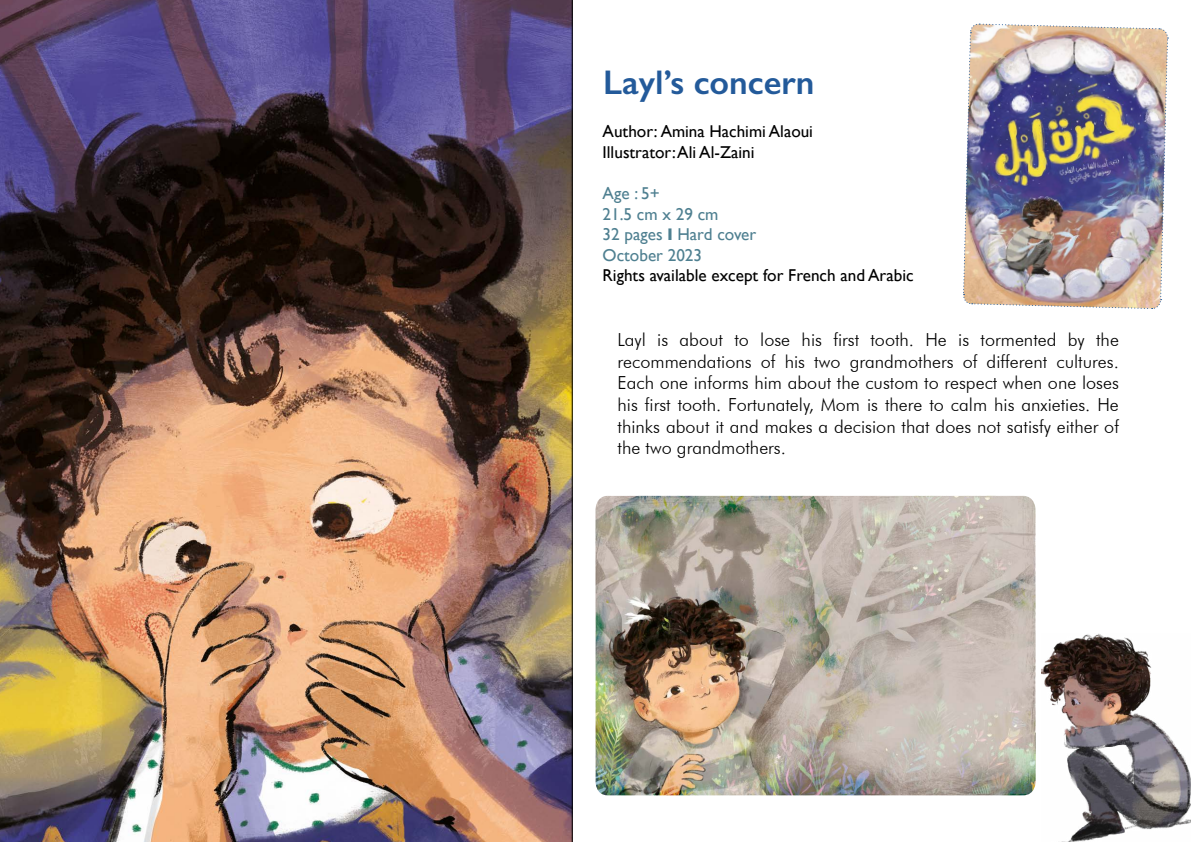
<style>
.page{position:relative;width:1191px;height:842px;background:#fff}
.page>*{position:absolute;margin:0;border:0;box-sizing:border-box;transform-origin:0 0}
.t1{font:600 34.4px "Gill Sans";color:#235a9a}
.t2{font:300 18px/21.6px "Futura BT";color:#000}
.t3{font:17.2px "Gill Sans";color:#000}
.t4{font:17.2px/20.6px "Gill Sans";color:#4e7f90}
.t5{font:17px "Gill Sans";color:#000}
.s1{font-size:17.2px}
.s2{font-weight:700}
</style>
<div class="page">
<img style="left:963px;top:23px;width:205px;height:286px">
<img style="left:0;top:0;width:573px;height:842px">
<img style="left:595px;top:496px;width:440px;height:299px">
<img style="left:1041px;top:634px;width:150px;height:208px">
<h1 class="t1" style="left:603px;top:62px;width:213px">Layl s’ concern</h1>
<p class="t5" style="left:602px;top:121px;width:212px"><span class="s1">Author:</span> Amina Hachimi Alaoui</p>
<p class="t3" style="left:602px;top:142px;width:153px">Illustrator:Ali Al-Zaini</p>
<p class="t4" style="left:602px;top:183px;width:155px">Age : 5+<br>21.5 cm x 29 cm<br>32 pages <span class="s2">l</span> Hard cover<br>October 2023</p>
<p class="t3" style="left:602px;top:265px;width:312px">Rights available except for French and Arabic</p>
<p class="t2" style="left:617px;top:329px;width:30px">Layl</p>
<p class="t2" style="left:657px;top:329px;width:13px">is</p>
<p class="t2" style="left:679px;top:329px;width:45px">about</p>
<p class="t2" style="left:734px;top:329px;width:16px">to</p>
<p class="t2" style="left:760px;top:329px;width:32px">lose</p>
<p class="t2" style="left:801px;top:329px;width:22px">his</p>
<p class="t2" style="left:833px;top:329px;width:27px">first</p>
<p class="t2" style="left:870px;top:329px;width:45px">tooth.</p>
<p class="t2" style="left:925px;top:329px;width:23px">He</p>
<p class="t2" style="left:958px;top:329px;width:13px">is</p>
<p class="t2" style="left:980px;top:329px;width:77px">tormented</p>
<p class="t2" style="left:1067px;top:329px;width:18px">by</p>
<p class="t2" style="left:1096px;top:329px;width:24px">the</p>
<p class="t2" style="left:761px;top:350px;width:16px">of</p>
<p class="t2" style="left:962px;top:350px;width:16px">of</p>
<p class="t2" style="left:986px;top:350px;width:62px">different</p>
<p class="t2" style="left:617px;top:350px;width:503px">recommendations<br>Each one informs him about the custom to respect when one loses his first tooth. Fortunately, Mom is there to calm his anxieties. He thinks about it and makes a decision that does not satisfy either of the two grandmothers.</p>
<p class="t2" style="left:784px;top:350px;width:22px">his</p>
<p class="t2" style="left:849px;top:350px;width:105px">grandmothers</p>
<p class="t2" style="left:1056px;top:350px;width:64px">cultures.</p>
<p class="t2" style="left:814px;top:350px;width:28px">two</p>
</div>
